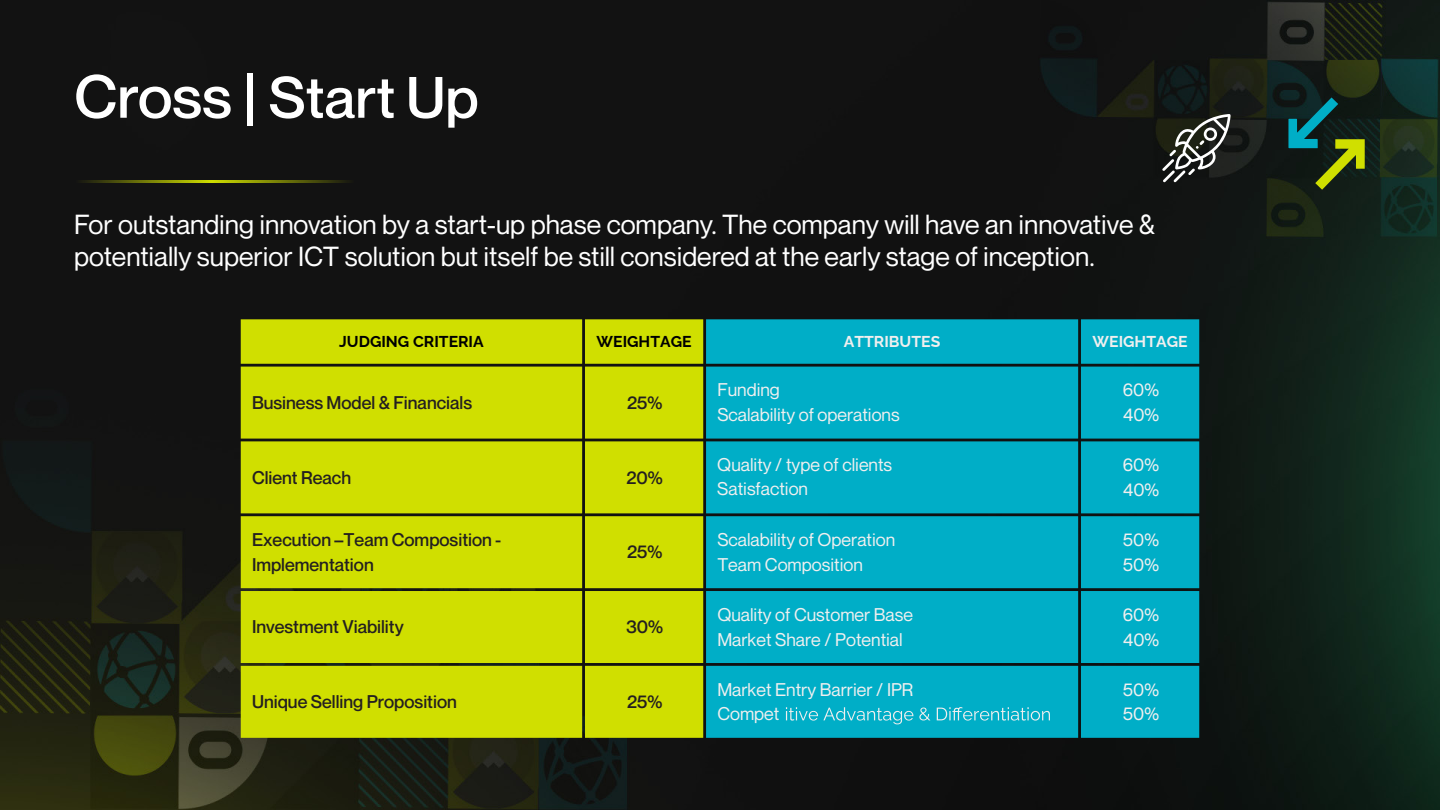
<style>
.page{position:relative;width:1440px;height:810px;background:#fff}
.page>*{position:absolute;margin:0;border:0;box-sizing:border-box;transform-origin:0 0}
.t1{font:500 57px "Neue Montreal";color:#fff}
.t2{font:27px/32.4px "Neue Montreal";color:#fff}
.t3{font:18px/24.8px "Neue Montreal";color:#f0efef}
.t4{font:500 18px/24.8px "Neue Montreal";color:#231f20}
.t5{font:700 15.75px "Raleway";color:#000}
.t6{font:700 15.75px "Raleway";color:#f0efef}
.s1{font-size:59.4px}
</style>
<div class="page">
<img style="left:0;top:0;width:1440px;height:810px">
<svg style="left:74px;top:180px;width:280px;height:2px"></svg>
<svg style="left:1288px;top:97px;width:77px;height:93px;background:#27482b"></svg>
<svg style="left:1162px;top:114px;width:69px;height:68px;background:#494b46"></svg>
<div style="left:241px;top:319px;width:462px;height:45px;background:#d0df00"></div>
<div style="left:706px;top:319px;width:493px;height:419px;background:#00aec7"></div>
<div style="left:241px;top:367px;width:462px;height:371px;background:#d0df00"></div>
<svg style="left:786px;top:707px;width:264px;height:17px;background:#2ab9ce"></svg>
<h1 class="t1" style="left:74px;top:63px;width:406px"><span class="s1">Cross |</span> Start Up</h1>
<h2 class="t2" style="left:74px;top:208px;width:1082px">For outstanding innovation by a start-up phase company. The company will have an innovative &amp; potentially superior ICT solution but itself be still considered at the early stage of inception.</h2>
<p class="t5" style="left:339px;top:329px;width:146px">JUDGING CRITERIA</p>
<p class="t5" style="left:597px;top:329px;width:96px">WEIGHTAGE</p>
<p class="t6" style="left:844px;top:329px;width:98px">ATTRIBUTES</p>
<p class="t6" style="left:1093px;top:329px;width:96px">WEIGHTAGE</p>
<p class="t4" style="left:252px;top:390px;width:222px">Business Model &amp; Financials</p>
<p class="t4" style="left:627px;top:390px;width:37px">25%</p>
<p class="t4" style="left:252px;top:465px;width:101px">Client Reach</p>
<p class="t4" style="left:626px;top:465px;width:38px">20%</p>
<p class="t4" style="left:252px;top:527px;width:251px">Execution –Team Composition -<br>Implementation</p>
<p class="t4" style="left:627px;top:540px;width:37px">25%</p>
<p class="t4" style="left:252px;top:614px;width:153px">Investment Viability</p>
<p class="t4" style="left:627px;top:614px;width:38px">30%</p>
<p class="t4" style="left:252px;top:689px;width:206px">Unique Selling Proposition</p>
<p class="t4" style="left:627px;top:689px;width:37px">25%</p>
<p class="t3" style="left:717px;top:378px;width:184px">Funding<br>Scalability of operations</p>
<p class="t3" style="left:1123px;top:378px;width:38px">60%<br>40%</p>
<p class="t3" style="left:717px;top:453px;width:176px;line-height:24.2px">Quality / type of clients<br>Satisfaction</p>
<p class="t3" style="left:1123px;top:453px;width:38px">60%<br>40%</p>
<p class="t3" style="left:717px;top:527px;width:179px">Scalability of Operation<br>Team Composition</p>
<p class="t3" style="left:1123px;top:527px;width:37px">50%<br>50%</p>
<p class="t3" style="left:717px;top:602px;width:197px">Quality of Customer Base<br>Market Share / Potential</p>
<p class="t3" style="left:1123px;top:602px;width:38px">60%<br>40%</p>
<p class="t3" style="left:717px;top:677px;width:198px">Market Entry Barrier / IPR<br>Compet</p>
<p class="t3" style="left:1123px;top:677px;width:37px">50%<br>50%</p>
</div>
